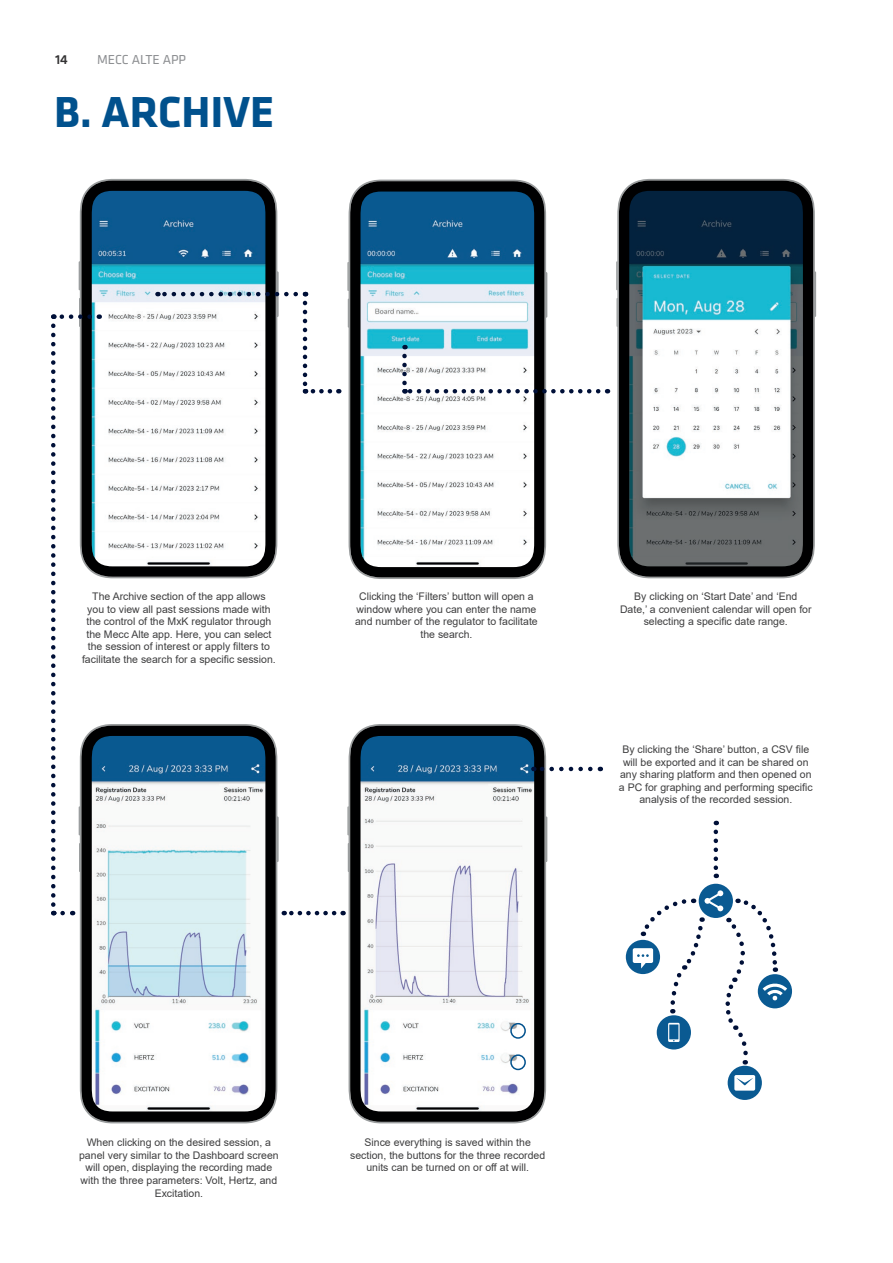
<style>
.page{position:relative;width:893px;height:1263px;background:#fff}
.page>*{position:absolute;margin:0;border:0;box-sizing:border-box;transform-origin:0 0}
.t1{font:700 45px "Klavika";color:#01518d}
.t2{font:13.5px "Klavika";color:#8d8f92}
.t3{font:500 13.5px "Klavika";color:#333233}
.t4{font:10.5px/12.6px "Arial";color:#3e3e3f;text-align:center}
</style>
<div class="page">
<svg style="left:79px;top:261px;width:1px;height:29px"></svg>
<svg style="left:81px;top:180px;width:195px;height:397px"></svg>
<svg style="left:277px;top:816px;width:2px;height:46px"></svg>
<svg style="left:81px;top:726px;width:195px;height:396px"></svg>
<svg style="left:347px;top:262px;width:2px;height:29px"></svg>
<svg style="left:348px;top:299px;width:1px;height:29px"></svg>
<svg style="left:546px;top:272px;width:1px;height:46px"></svg>
<svg style="left:349px;top:180px;width:197px;height:399px;background:#9d9f9f"></svg>
<svg style="left:350px;top:181px;width:194px;height:396px"></svg>
<svg style="left:616px;top:261px;width:1px;height:29px"></svg>
<svg style="left:616px;top:298px;width:1px;height:29px"></svg>
<svg style="left:815px;top:271px;width:1px;height:46px"></svg>
<svg style="left:617px;top:179px;width:198px;height:399px;background:#abadae"></svg>
<svg style="left:619px;top:180px;width:194px;height:397px"></svg>
<svg style="left:347px;top:806px;width:2px;height:29px"></svg>
<svg style="left:348px;top:843px;width:1px;height:29px"></svg>
<svg style="left:546px;top:816px;width:1px;height:46px"></svg>
<svg style="left:349px;top:724px;width:197px;height:399px;background:#9c9e9f"></svg>
<svg style="left:350px;top:726px;width:194px;height:396px"></svg>
<svg style="left:303px;top:303px;width:27px;height:90px"></svg>
<svg style="left:157px;top:271px;width:139px;height:46px"></svg>
<svg style="left:402px;top:356px;width:196px;height:37px"></svg>
<svg style="left:51px;top:298px;width:39px;height:617px"></svg>
<svg style="left:284px;top:911px;width:50px;height:4px"></svg>
<svg style="left:533px;top:767px;width:57px;height:4px"></svg>
<div style="left:510px;top:1023px;width:16px;height:16px;border:2px solid #01518d;border-radius:50%"></div>
<div style="left:510px;top:1054px;width:16px;height:16px;border:2px solid #01518d;border-radius:50%"></div>
<svg style="left:714px;top:832px;width:4px;height:46px"></svg>
<div style="left:699px;top:884px;width:34px;height:34px;background:#0a5a92;border-radius:50%"></div>
<svg style="left:626px;top:890px;width:166px;height:210px"></svg>
<p class="t3" style="left:55px;top:52px;width:14px">14</p>
<p class="t2" style="left:97px;top:52px;width:90px">MECC ALTE APP</p>
<h1 class="t1" style="left:54px;top:88px;width:222px">B. ARCHIVE</h1>
<p class="t4" style="left:82px;top:590px;width:195px">The Archive section of the app allows<br>you to view all past sessions made with the control of the MxK regulator through the Mecc Alte app. Here, you can select the session of interest or apply filters to facilitate the search for a specific session.</p>
<p class="t4" style="left:355px;top:590px;width:184px">Clicking the ‘Filters’ button will open a window where you can enter the name and number of the regulator to facilitate the search.</p>
<p class="t4" style="left:620px;top:590px;width:193px">By clicking on ‘Start Date’ and ‘End<br>Date,’ a convenient calendar will open for selecting a specific date range.</p>
<p class="t4" style="left:619px;top:743px;width:195px">By clicking the ‘Share’ button, a CSV file will be exported and it can be shared on any sharing platform and then opened on a PC for graphing and performing specific analysis of the recorded session.</p>
<p class="t4" style="left:79px;top:1136px;width:201px">When clicking on the desired session, a panel very similar to the Dashboard screen will open, displaying the recording made with the three parameters: Volt, Hertz, and Excitation.</p>
<p class="t4" style="left:350px;top:1136px;width:196px">Since everything is saved within the section, the buttons for the three recorded units can be turned on or off at will.</p>
</div>
